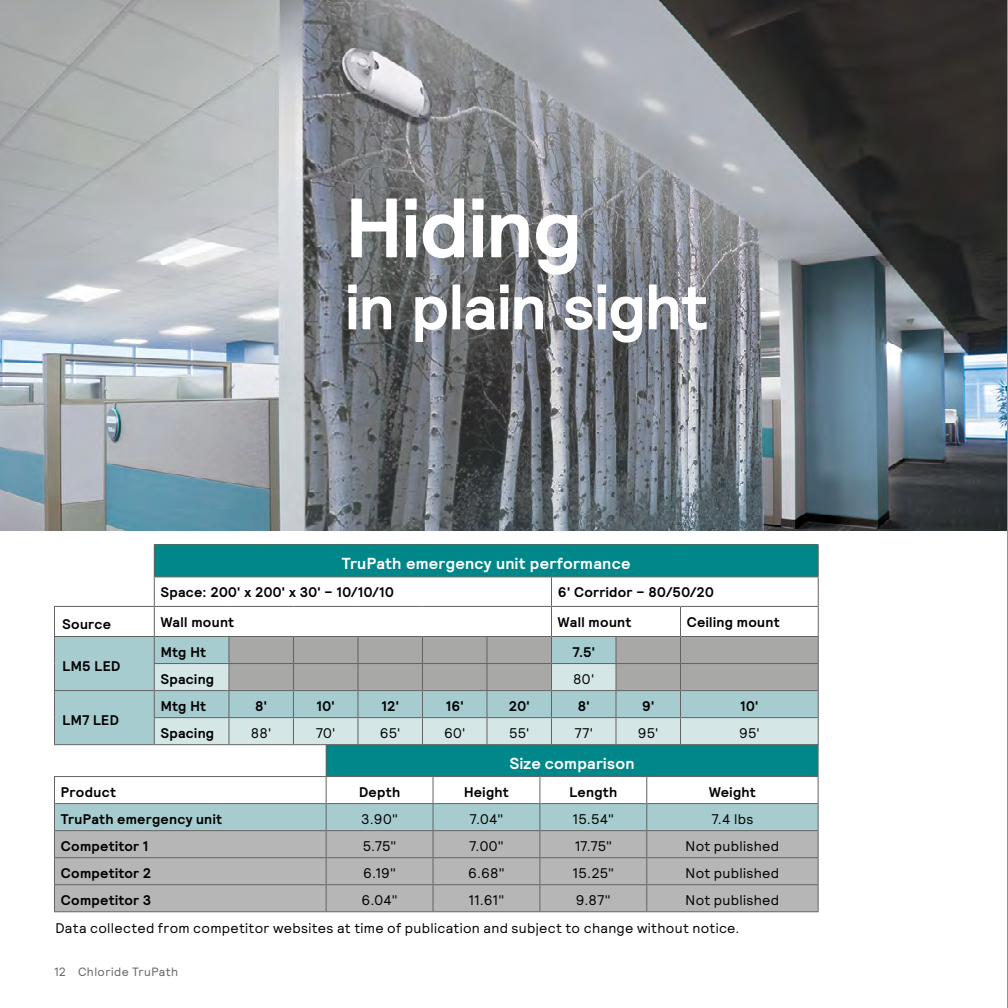
<style>
.page{position:relative;width:1008px;height:1008px;background:#fff}
.page>*{position:absolute;margin:0;border:0;box-sizing:border-box;transform-origin:0 0}
.t1{font:700 84px "Relative";letter-spacing:-.005em;color:#fff}
.t2{font:700 64px "Relative";letter-spacing:-.01em;color:#fff}
.t3{font:700 16px "Relative";letter-spacing:.015em;color:#fff}
.t4{font:700 14px "Relative";letter-spacing:.02em;color:#000}
.t5{font:14px/27.6px "Relative";letter-spacing:.025em;color:#000}
.t6{font:12px "Relative";letter-spacing:.035em;color:#646363}
</style>
<div class="page">
<img style="left:0;top:0;width:1007px;height:531px">
<div style="left:326px;top:744px;width:492px;height:33px;background:#008789"></div>
<hr style="left:326px;top:745px;width:1px;height:31px;background:#646363">
<hr style="left:818px;top:745px;width:1px;height:31px;background:#646363">
<hr style="left:54px;top:776px;width:272px;height:1px;background:#646363">
<hr style="left:326px;top:776px;width:107px;height:1px;background:#646363">
<hr style="left:433px;top:776px;width:107px;height:1px;background:#646363">
<hr style="left:540px;top:776px;width:107px;height:1px;background:#646363">
<hr style="left:647px;top:776px;width:172px;height:1px;background:#646363">
<svg style="left:54px;top:777px;width:765px;height:134px"></svg>
<hr style="left:54px;top:911px;width:272px;height:1px;background:#646363">
<hr style="left:326px;top:911px;width:107px;height:1px;background:#646363">
<hr style="left:433px;top:911px;width:107px;height:1px;background:#646363">
<hr style="left:540px;top:911px;width:107px;height:1px;background:#646363">
<hr style="left:647px;top:911px;width:172px;height:1px;background:#646363">
<div style="left:154px;top:545px;width:664px;height:32px;background:#008789"></div>
<svg style="left:54px;top:577px;width:174px;height:59px"></svg>
<div style="left:55px;top:637px;width:173px;height:107px;background:#a6cccf"></div>
<svg style="left:155px;top:664px;width:73px;height:80px;background:#c5dcde"></svg>
<hr style="left:154px;top:544px;width:75px;height:1px;background:#646363">
<hr style="left:154px;top:545px;width:1px;height:31px;background:#646363">
<hr style="left:229px;top:544px;width:64px;height:1px;background:#646363">
<hr style="left:293px;top:544px;width:65px;height:1px;background:#646363">
<hr style="left:358px;top:544px;width:64px;height:1px;background:#646363">
<hr style="left:422px;top:544px;width:65px;height:1px;background:#646363">
<hr style="left:487px;top:544px;width:64px;height:1px;background:#646363">
<hr style="left:551px;top:544px;width:65px;height:1px;background:#646363">
<hr style="left:616px;top:544px;width:65px;height:1px;background:#646363">
<hr style="left:681px;top:544px;width:138px;height:1px;background:#646363">
<hr style="left:154px;top:576px;width:75px;height:1px;background:#646363">
<hr style="left:229px;top:576px;width:64px;height:1px;background:#646363">
<hr style="left:293px;top:576px;width:65px;height:1px;background:#646363">
<hr style="left:358px;top:576px;width:64px;height:1px;background:#646363">
<hr style="left:422px;top:576px;width:65px;height:1px;background:#646363">
<hr style="left:487px;top:576px;width:64px;height:1px;background:#646363">
<hr style="left:551px;top:576px;width:65px;height:1px;background:#646363">
<hr style="left:616px;top:576px;width:65px;height:1px;background:#646363">
<hr style="left:681px;top:576px;width:138px;height:1px;background:#646363">
<hr style="left:54px;top:606px;width:100px;height:1px;background:#646363">
<hr style="left:154px;top:606px;width:75px;height:1px;background:#646363">
<hr style="left:54px;top:636px;width:100px;height:1px;background:#646363">
<hr style="left:154px;top:636px;width:75px;height:1px;background:#646363">
<hr style="left:154px;top:663px;width:75px;height:1px;background:#646363">
<hr style="left:54px;top:690px;width:100px;height:1px;background:#646363">
<hr style="left:154px;top:690px;width:75px;height:1px;background:#646363">
<hr style="left:154px;top:717px;width:75px;height:1px;background:#646363">
<svg style="left:154px;top:577px;width:1px;height:167px"></svg>
<hr style="left:54px;top:744px;width:100px;height:1px;background:#646363">
<hr style="left:154px;top:744px;width:75px;height:1px;background:#646363">
<hr style="left:229px;top:744px;width:64px;height:1px;background:#646363">
<hr style="left:293px;top:744px;width:65px;height:1px;background:#646363">
<hr style="left:358px;top:744px;width:64px;height:1px;background:#646363">
<hr style="left:422px;top:744px;width:65px;height:1px;background:#646363">
<hr style="left:487px;top:744px;width:64px;height:1px;background:#646363">
<hr style="left:551px;top:744px;width:65px;height:1px;background:#646363">
<hr style="left:616px;top:744px;width:65px;height:1px;background:#646363">
<hr style="left:681px;top:744px;width:138px;height:1px;background:#646363">
<svg style="left:54px;top:607px;width:1px;height:137px"></svg>
<hr style="left:818px;top:545px;width:1px;height:31px;background:#646363">
<svg style="left:228px;top:577px;width:591px;height:167px"></svg>
<hr style="left:1007px;top:0;width:1px;height:1008px;background:#929292">
<h1 class="t1" style="left:346px;top:173px;width:238px">Hiding</h1>
<h2 class="t2" style="left:346px;top:265px;width:364px">in plain sight</h2>
<p class="t3" style="left:342px;top:553px;width:290px">TruPath emergency unit performance</p>
<p class="t4" style="left:161px;top:583px;width:234px">Space: 200' x 200' x 30' – 10/10/10</p>
<p class="t4" style="left:558px;top:583px;width:157px">6' Corridor – 80/50/20</p>
<p class="t4" style="left:62px;top:614px;width:50px">Source</p>
<p class="t4" style="left:161px;top:613px;width:75px">Wall mount</p>
<p class="t4" style="left:558px;top:613px;width:75px">Wall mount</p>
<p class="t4" style="left:687px;top:613px;width:94px">Ceiling mount</p>
<p class="t4" style="left:62px;top:657px;width:60px">LM5 LED</p>
<p class="t4" style="left:161px;top:643px;width:47px">Mtg Ht</p>
<p class="t4" style="left:573px;top:643px;width:24px">7.5'</p>
<p class="t4" style="left:161px;top:670px;width:55px">Spacing</p>
<p class="t5" style="left:573px;top:665px;width:22px">80'</p>
<p class="t4" style="left:62px;top:711px;width:58px">LM7 LED</p>
<p class="t4" style="left:161px;top:697px;width:47px">Mtg Ht</p>
<p class="t4" style="left:255px;top:697px;width:13px">8'</p>
<p class="t4" style="left:317px;top:697px;width:20px">10'</p>
<p class="t4" style="left:381px;top:697px;width:19px">12'</p>
<p class="t4" style="left:446px;top:697px;width:19px">16'</p>
<p class="t4" style="left:509px;top:697px;width:22px">20'</p>
<p class="t4" style="left:578px;top:697px;width:13px">8'</p>
<p class="t4" style="left:642px;top:697px;width:14px">9'</p>
<p class="t4" style="left:740px;top:697px;width:20px">10'</p>
<p class="t4" style="left:161px;top:724px;width:55px">Spacing</p>
<p class="t5" style="left:251px;top:719px;width:22px">88'</p>
<p class="t5" style="left:316px;top:719px;width:21px">70'</p>
<p class="t5" style="left:380px;top:719px;width:22px">65'</p>
<p class="t5" style="left:444px;top:719px;width:23px">60'</p>
<p class="t5" style="left:509px;top:719px;width:22px">55'</p>
<p class="t5" style="left:574px;top:719px;width:20px">77'</p>
<p class="t5" style="left:638px;top:719px;width:22px">95'</p>
<p class="t5" style="left:739px;top:719px;width:22px">95'</p>
<p class="t3" style="left:510px;top:752px;width:126px">Size comparison</p>
<p class="t4" style="left:61px;top:783px;width:56px">Product</p>
<p class="t4" style="left:359px;top:783px;width:43px">Depth</p>
<p class="t4" style="left:464px;top:783px;width:46px">Height</p>
<p class="t4" style="left:569px;top:783px;width:49px">Length</p>
<p class="t4" style="left:709px;top:783px;width:48px">Weight</p>
<p class="t4" style="left:61px;top:810px;width:162px">TruPath emergency unit</p>
<p class="t5" style="left:361px;top:805px;width:38px">3.90"</p>
<p class="t5" style="left:470px;top:805px;width:35px">7.04"</p>
<p class="t5" style="left:573px;top:805px;width:43px">15.54"</p>
<p class="t5" style="left:711px;top:805px;width:43px">7.4 lbs</p>
<p class="t4" style="left:61px;top:837px;width:89px">Competitor 1</p>
<p class="t5" style="left:363px;top:832px;width:35px">5.75"</p>
<p class="t5" style="left:469px;top:832px;width:36px">7.00"</p>
<p class="t5" style="left:575px;top:832px;width:39px">17.75"</p>
<p class="t5" style="left:686px;top:832px;width:95px">Not published</p>
<p class="t4" style="left:61px;top:864px;width:92px">Competitor 2</p>
<p class="t5" style="left:363px;top:859px;width:34px">6.19"</p>
<p class="t5" style="left:468px;top:859px;width:38px">6.68"</p>
<p class="t5" style="left:573px;top:859px;width:43px">15.25"</p>
<p class="t5" style="left:686px;top:859px;width:95px">Not published</p>
<p class="t4" style="left:61px;top:891px;width:92px">Competitor 3</p>
<p class="t5" style="left:362px;top:886px;width:38px">6.04"</p>
<p class="t5" style="left:469px;top:886px;width:37px">11.61"</p>
<p class="t5" style="left:576px;top:886px;width:36px">9.87"</p>
<p class="t5" style="left:55px;top:886px;width:725px;text-indent:630px">Not published<br>Data collected from competitor websites at time of publication and subject to change without notice.</p>
<p class="t6" style="left:54px;top:964px;width:126px">12 Chloride TruPath</p>
</div>
